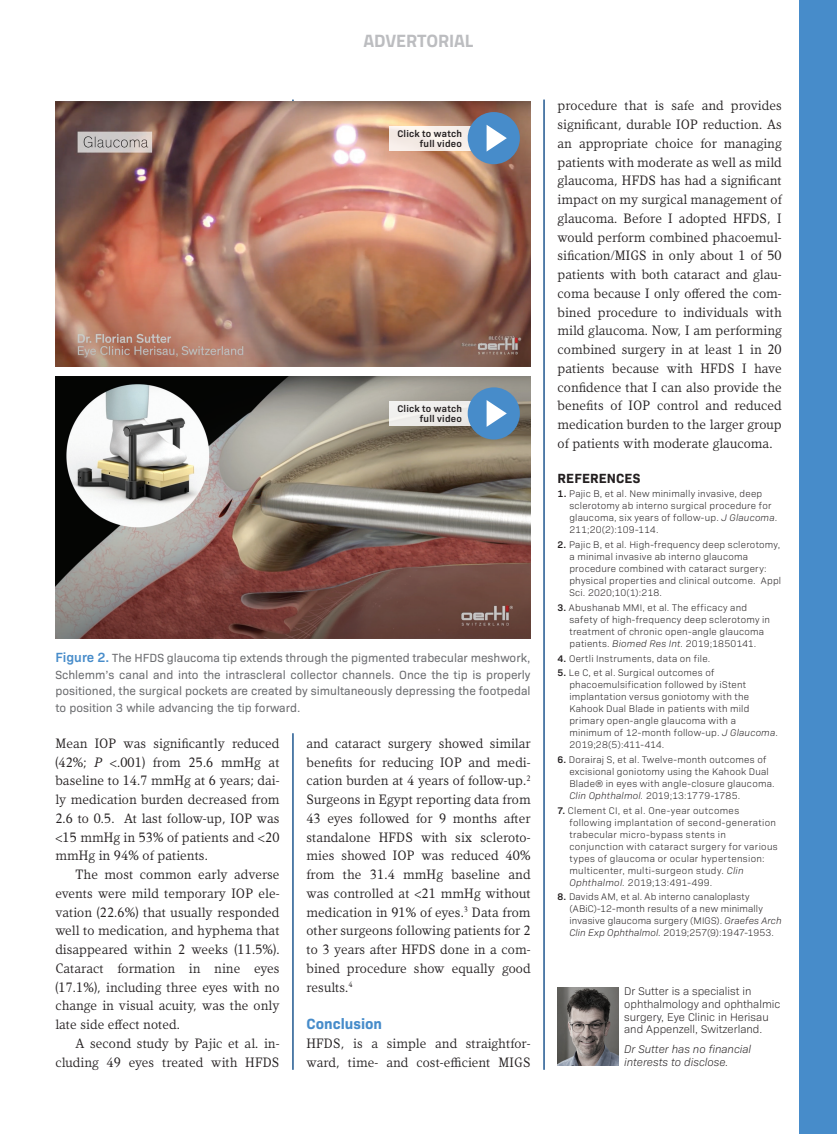
<style>
.page{position:relative;width:837px;height:1134px;background:#fff}
.page>*{position:absolute;margin:0;border:0;box-sizing:border-box;transform-origin:0 0}
.Head{font:700 18px "Titillium Web";letter-spacing:-.005em;color:#bcbdc0}
.t1{font:700 15px "Bio Sans";color:#478cca}
.t2{font:13.8px/18.8px "Kandal";letter-spacing:.01em;color:#231f20;text-align:justify}
.References_Head_2018{font:700 13.5px "Bio Sans";letter-spacing:.01em;color:#231f20}
.t3{font:12px/16.5px "Bio Sans";color:#6c6d70;text-align:justify}
.t4{font:300 11.25px/12.8px "Bio Sans";color:#231f20}
.t5{font:italic 300 11.25px/12.8px "Bio Sans";color:#231f20}
.text_reference_2018{font:300 9.75px/12px "Bio Sans";letter-spacing:.025em;color:#231f20}
.text_reference_2018-2{font:600 9.75px "Bio Sans";letter-spacing:.025em;color:#231f20}
.s1{font-weight:600;font-size:13.5px;color:#478cca}
.s2{font-style:italic}
.s3{font-weight:600}
</style>
<div class="page">
<hr style="left:293px;top:733px;width:1px;height:337px;background:#1f5790">
<hr style="left:544px;top:100px;width:1px;height:970px;background:#1f5790">
<div style="left:800px;top:0;width:37px;height:1134px;background:#478cca"></div>
<img style="left:55px;top:101px;width:476px;height:266px">
<img style="left:55px;top:376px;width:476px;height:263px">
<img style="left:558px;top:987px;width:61px;height:79px">
<div style="left:389px;top:126px;width:85px;height:25px;background:#f6efea"></div>
<div style="left:468px;top:112px;width:52px;height:52px;background:#478cca;border-radius:50%"></div>
<svg style="left:487px;top:125px;width:20px;height:27px"></svg>
<div style="left:389px;top:401px;width:85px;height:25px;background:#eeedea"></div>
<div style="left:468px;top:387px;width:52px;height:53px;background:#478cca;border-radius:50%"></div>
<svg style="left:487px;top:400px;width:20px;height:27px"></svg>
<p class="Head" style="left:364px;top:27px;width:111px">ADVERTORIAL</p>
<p class="text_reference_2018-2" style="left:397px;top:126px;width:66px">Click to watch</p>
<p class="text_reference_2018-2" style="left:420px;top:136px;width:44px">full video</p>
<p class="text_reference_2018-2" style="left:397px;top:401px;width:66px">Click to watch</p>
<p class="text_reference_2018-2" style="left:420px;top:411px;width:44px">full video</p>
<p class="t3" style="left:55px;top:649px;width:477px"><span class="s1">Figure 2.</span> The HFDS glaucoma tip extends through the pigmented trabecular meshwork, Schlemm’s canal and into the intrascleral collector channels. Once the tip is properly positioned, the surgical pockets are created by simultaneously depressing the footpedal to position 3 while advancing the tip forward.</p>
<p class="t2" style="left:55px;top:734px;width:226px">Mean IOP was significantly reduced (42%; <span class="s2">P</span> &lt;.001) from 25.6 mmHg at baseline to 14.7 mmHg at 6 years; dai&shy;ly medication burden decreased from 2.6 to 0.5. At last follow-up, IOP was &lt;15 mmHg in 53% of patients and &lt;20 mmHg in 94% of patients.</p>
<p class="t2" style="left:55px;top:865px;width:226px;text-indent:20px">The most common early adverse events were mild temporary IOP ele&shy;vation (22.6%) that usually responded well to medication, and hyphema that disappeared within 2 weeks (11.5%).<br>Cataract formation in nine eyes (17.1%), including three eyes with no change in visual acuity, was the only late side effect noted.</p>
<p class="t2" style="left:55px;top:1034px;width:226px;text-align:right">A second study by Pajic et al. in&shy;cluding 49 eyes treated with HFDS</p>
<p class="t2" style="left:306px;top:734px;width:226px">and cataract surgery showed similar benefits for reducing IOP and medi&shy;cation burden at 4 years of follow-up.<sup>2<br></sup>Surgeons in Egypt reporting data from 43 eyes followed for 9 months after standalone HFDS with six scleroto&shy;mies showed IOP was reduced 40% from the 31.4 mmHg baseline and was controlled at &lt;21 mmHg without medication in 91% of eyes.<sup>3</sup> Data from other surgeons following patients for 2 to 3 years after HFDS done in a com&shy;bined procedure show equally good results.<sup>4</sup></p>
<p class="t1" style="left:306px;top:1012px;width:77px">Conclusion</p>
<p class="t2" style="left:306px;top:1034px;width:226px">HFDS, is a simple and straightfor&shy;ward, time- and cost-efficient MIGS</p>
<p class="t2" style="left:558px;top:96px;width:226px">procedure that is safe and provides significant, durable IOP reduction. As an appropriate choice for managing patients with moderate as well as mild glaucoma, HFDS has had a significant impact on my surgical management of glaucoma. Before I adopted HFDS, I would perform combined phacoemul&shy;sification/MIGS in only about 1 of 50 patients with both cataract and glau&shy;coma because I only offered the com&shy;bined procedure to individuals with mild glaucoma. Now, I am performing combined surgery in at least 1 in 20 patients because with HFDS I have confidence that I can also provide the benefits of IOP control and reduced medication burden to the larger group of patients with moderate glaucoma.</p>
<p class="References_Head_2018" style="left:558px;top:468px;width:84px">REFERENCES</p>
<p class="text_reference_2018" style="left:569px;top:487px;width:209px;text-indent:-12px"><span class="s3">1.</span> Pajic B, et al. New minimally invasive, deep sclerotomy ab interno surgical procedure for glaucoma, six years of follow-up. <span class="s2">J Glaucoma</span>.<br>211;20(2):109-114.</p>
<p class="text_reference_2018" style="left:569px;top:538px;width:213px;text-indent:-12px"><span class="s3">2.</span> Pajic B, et al. High-frequency deep sclerotomy, a minimal invasive ab interno glaucoma procedure combined with cataract surgery: physical properties and clinical outcome. Appl Sci. 2020;10(1):218.</p>
<p class="text_reference_2018" style="left:569px;top:601px;width:202px;text-indent:-12px"><span class="s3">3.</span> Abushanab MMI, et al. The efficacy and safety of high-frequency deep sclerotomy in treatment of chronic open-angle glaucoma patients. <span class="s2">Biomed Res Int.</span> 2019;1850141.</p>
<p class="text_reference_2018" style="left:558px;top:651px;width:154px"><span class="s3">4.</span> Oertli Instruments, data on file.</p>
<p class="text_reference_2018" style="left:569px;top:666px;width:210px;text-indent:-12px"><span class="s3">5.</span> Le C, et al. Surgical outcomes of phacoemulsification followed by iStent implantation versus goniotomy with the Kahook Dual Blade in patients with mild primary open-angle glaucoma with a minimum of 12-month follow-up. <span class="s2">J Glaucoma</span>.<br>2019;28(5):411-414.</p>
<p class="text_reference_2018" style="left:569px;top:753px;width:207px;text-indent:-12px"><span class="s3">6.</span> Dorairaj S, et al. Twelve-month outcomes of excisional goniotomy using the Kahook Dual Blade® in eyes with angle-closure glaucoma.<br><span class="s2">Clin Ophthalmol.</span> 2019;13:1779-1785.</p>
<p class="text_reference_2018" style="left:569px;top:804px;width:210px;text-indent:-12px"><span class="s3">7.</span> Clement CI, et al. One-year outcomes following implantation of second-generation trabecular micro-bypass stents in conjunction with cataract surgery for various types of glaucoma or ocular hypertension: multicenter, multi-surgeon study. <span class="s2">Clin Ophthalmol.</span> 2019;13:491-499.</p>
<p class="text_reference_2018" style="left:569px;top:890px;width:214px;text-indent:-12px"><span class="s3">8.</span> Davids AM, et al. Ab interno canaloplasty (ABiC)-12-month results of a new minimally invasive glaucoma surgery (MIGS). <span class="s2">Graefes Arch Clin Exp Ophthalmol.</span> 2019;257(9):1947-1953.</p>
<p class="t4" style="left:624px;top:984px;width:158px">Dr Sutter is a specialist in ophthalmology and ophthalmic surgery, Eye Clinic in Herisau and Appenzell, Switzerland.</p>
<p class="t5" style="left:624px;top:1042px;width:129px">Dr Sutter has no financial interests to disclose.</p>
</div>
